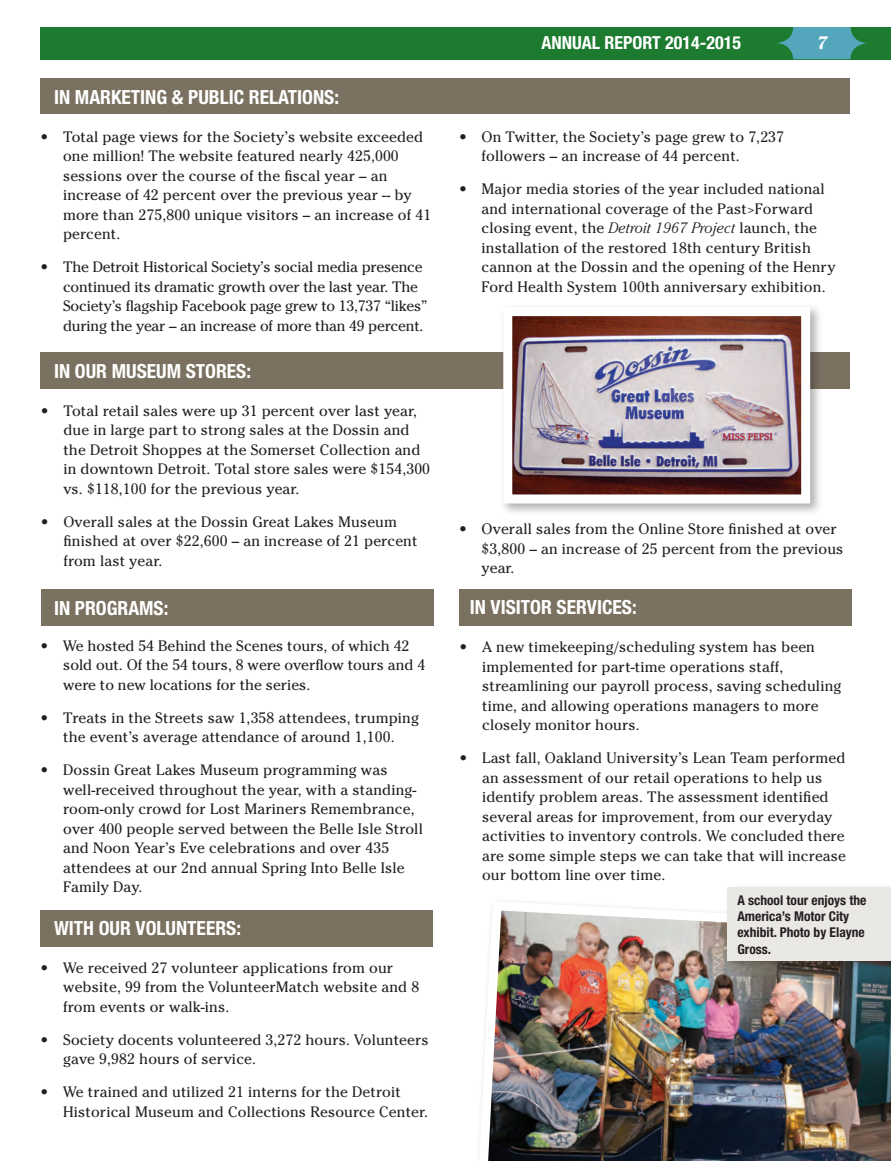
<style>
.page{position:relative;width:891px;height:1161px;background:#fff}
.page>*{position:absolute;margin:0;border:0;box-sizing:border-box;transform-origin:0 0}
.t1{font:700 condensed 19.5px "Helvetica Neue LT Std";color:#fff}
.t2{font:700 condensed 18px "Helvetica Neue LT Std";color:#fff}
.t3{font:italic 700 18px "Cheltenham Std";color:#fff}
.t4{font:15px/19.5px "Cheltenham Std";letter-spacing:.01em;color:#231f20}
.t5{font:15px/19.5px "Cheltenham Std";letter-spacing:-.01em;color:#231f20}
.t6{font:700 condensed 13.5px/16.2px "Helvetica Neue LT Std";color:#231f20}
.s1{font-weight:300;font-style:italic}
</style>
<div class="page">
<div style="left:40px;top:27px;width:851px;height:32px;background:#1c7b2f"></div>
<svg style="left:776px;top:27px;width:92px;height:32px"></svg>
<div style="left:40px;top:352px;width:810px;height:37px;background:#7a7161"></div>
<div style="left:459px;top:590px;width:393px;height:36px;background:#7a7161"></div>
<div style="left:41px;top:590px;width:392px;height:36px;background:#7a7161"></div>
<div style="left:41px;top:910px;width:392px;height:37px;background:#7a7161"></div>
<div style="left:40px;top:78px;width:810px;height:36px;background:#7a7161"></div>
<img style="left:479px;top:901px;width:412px;height:260px">
<div style="left:499px;top:303px;width:324px;height:213px;background:#231f20;opacity:.35"></div>
<img style="left:513px;top:317px;width:287px;height:176px">
<div style="left:503px;top:307px;width:307px;height:196px;border:9px solid #fff"></div>
<div style="left:724px;top:883px;width:167px;height:90px;background:#231f20;opacity:.35"></div>
<div style="left:728px;top:887px;width:163px;height:74px;background:#e9e8e5"></div>
<p class="t1" style="left:54px;top:85px;width:287px">IN MARKETING &amp; PUBLIC RELATIONS:</p>
<p class="t4" style="left:63px;top:127px;width:370px;text-indent:-22px">• Total page views for the Society’s website exceeded one million! The website featured nearly 425,000 sessions over the course of the fiscal year – an increase of 42 percent over the previous year -- by more than 275,800 unique visitors – an increase of 41 percent.</p>
<p class="t5" style="left:63px;top:257px;width:366px;text-indent:-22px">• The Detroit Historical Society’s social media presence continued its dramatic growth over the last year. The Society’s flagship Facebook page grew to 13,737 “likes” during the year – an increase of more than 49 percent.</p>
<p class="t1" style="left:54px;top:359px;width:199px">IN OUR MUSEUM STORES:</p>
<p class="t4" style="left:63px;top:401px;width:368px;text-indent:-23px">• Total retail sales were up 31 percent over last year, due in large part to strong sales at the Dossin and the Detroit Shoppes at the Somerset Collection and in downtown Detroit. Total store sales were $154,300 vs. $118,100 for the previous year.</p>
<p class="t4" style="left:63px;top:512px;width:356px;text-indent:-23px">• Overall sales at the Dossin Great Lakes Museum finished at over $22,600 – an increase of 21 percent from last year.</p>
<p class="t1" style="left:54px;top:596px;width:116px">IN PROGRAMS:</p>
<p class="t4" style="left:63px;top:636px;width:364px;text-indent:-22px">• We hosted 54 Behind the Scenes tours, of which 42 sold out. Of the 54 tours, 8 were overflow tours and 4 were to new locations for the series.</p>
<p class="t4" style="left:41px;top:708px;width:380px;text-align:center">• Treats in the Streets saw 1,358 attendees, trumping the event’s average attendance of around 1,100.</p>
<p class="t4" style="left:63px;top:761px;width:361px;text-indent:-22px">• Dossin Great Lakes Museum programming was well-received throughout the year, with a standing&shy;room-only crowd for Lost Mariners Remembrance, over 400 people served between the Belle Isle Stroll and Noon Year’s Eve celebrations and over 435 attendees at our 2nd annual Spring Into Belle Isle Family Day.</p>
<p class="t1" style="left:54px;top:917px;width:189px">WITH OUR VOLUNTEERS:</p>
<p class="t4" style="left:63px;top:958px;width:358px;text-indent:-22px">• We received 27 volunteer applications from our website, 99 from the VolunteerMatch website and 8 from events or walk-ins.</p>
<p class="t4" style="left:63px;top:1030px;width:367px;text-indent:-22px">• Society docents volunteered 3,272 hours. Volunteers gave 9,982 hours of service.</p>
<p class="t4" style="left:63px;top:1083px;width:366px;text-indent:-22px">• We trained and utilized 21 interns for the Detroit<br>Historical Museum and Collections Resource Center.</p>
<p class="t2" style="left:542px;top:32px;width:201px">ANNUAL REPORT 2014-2015</p>
<p class="t3" style="left:817px;top:32px;width:12px">7</p>
<p class="t4" style="left:482px;top:127px;width:304px;text-indent:-22px">• On Twitter, the Society’s page grew to 7,237 followers – an increase of 44 percent.</p>
<p class="t4" style="left:482px;top:179px;width:356px;text-indent:-22px">• Major media stories of the year included national and international coverage of the Past&gt;Forward closing event, the <span class="s1">Detroit 1967 Project</span> launch, the installation of the restored 18th century British cannon at the Dossin and the opening of the Henry Ford Health System 100th anniversary exhibition.</p>
<p class="t4" style="left:482px;top:519px;width:363px;text-indent:-22px">• Overall sales from the Online Store finished at over $3,800 – an increase of 25 percent from the previous year.</p>
<p class="t1" style="left:470px;top:596px;width:169px">IN VISITOR SERVICES:</p>
<p class="t4" style="left:482px;top:637px;width:361px;text-indent:-22px">• A new timekeeping/scheduling system has been implemented for part-time operations staff, streamlining our payroll process, saving scheduling time, and allowing operations managers to more closely monitor hours.</p>
<p class="t4" style="left:482px;top:748px;width:365px;text-indent:-22px">• Last fall, Oakland University’s Lean Team performed an assessment of our retail operations to help us identify problem areas. The assessment identified several areas for improvement, from our everyday activities to inventory controls. We concluded there are some simple steps we can take that will increase our bottom line over time.</p>
<p class="t6" style="left:737px;top:892px;width:131px">A school tour enjoys the<br>America’s Motor City exhibit. Photo by Elayne<br>Gross.</p>
</div>
